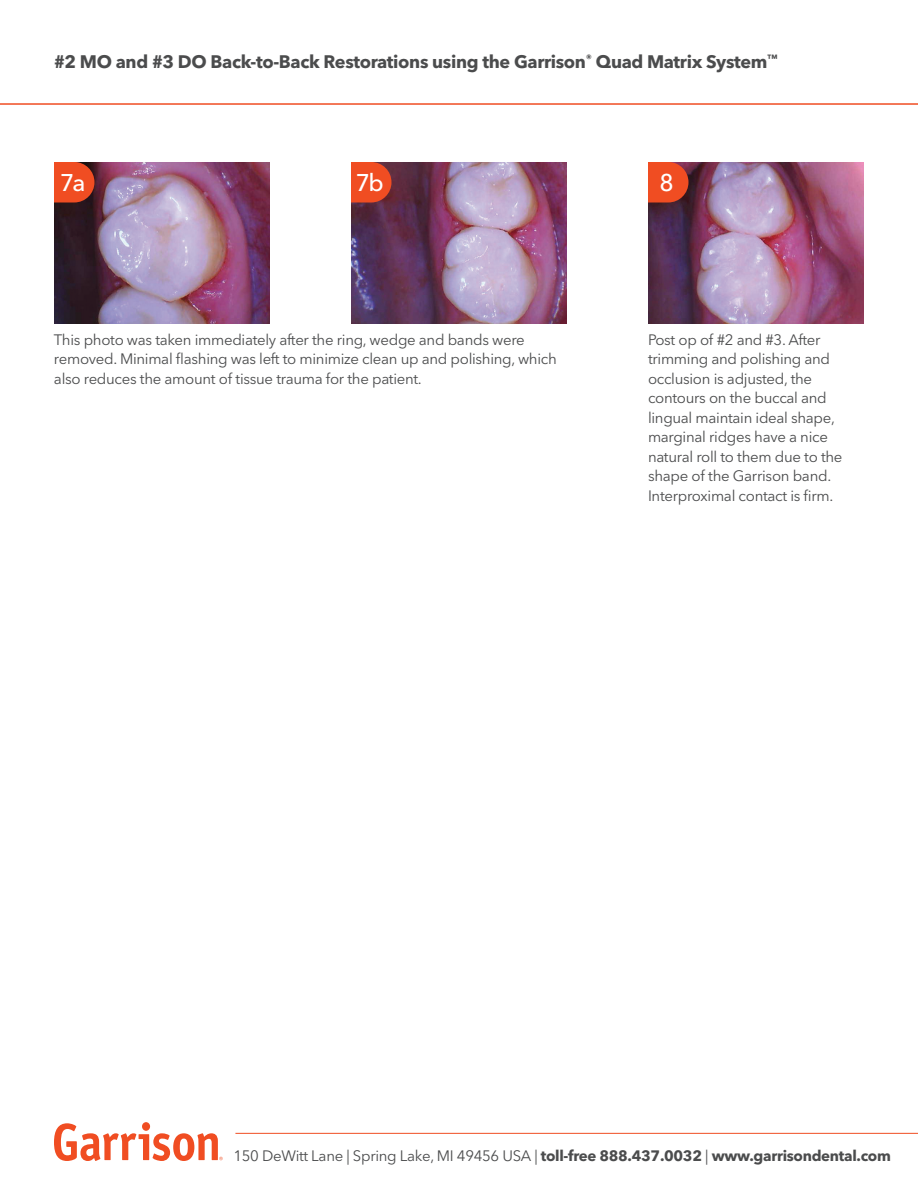
<style>
.page{position:relative;width:918px;height:1188px;background:#fff}
.page>*{position:absolute;margin:0;border:0;box-sizing:border-box;transform-origin:0 0}
.t1{font:500 24px "Avenir Next World";color:#fff}
.t2{font:700 18px "Avenir Next World";letter-spacing:-.02em;color:#4b4c4d}
.t3{font:15px/19.5px "Avenir Next World";letter-spacing:-.02em;color:#4b4c4d}
.t4{font:700 15px "Avenir Next World";letter-spacing:-.02em;color:#4b4c4d}
.s1{font-weight:400}
</style>
<div class="page">
<img style="left:54px;top:162px;width:216px;height:162px">
<img style="left:351px;top:162px;width:216px;height:162px">
<img style="left:648px;top:162px;width:216px;height:162px">
<hr style="left:235px;top:1133px;width:683px;height:1px;background:#f04d22">
<svg style="left:54px;top:1122px;width:169px;height:39px"></svg>
<svg style="left:54px;top:162px;width:40px;height:40px;background:#dd4721"></svg>
<svg style="left:351px;top:162px;width:41px;height:40px;background:#df4924"></svg>
<svg style="left:648px;top:162px;width:40px;height:40px;background:#e24924"></svg>
<hr style="left:0;top:103px;width:918px;height:2px;background:#f04d22">
<p class="t2" style="left:54px;top:51px;width:725px">#2 MO and #3 DO Back-to-Back Restorations using the Garrison<sup>®</sup> Quad Matrix System<sup>™</sup></p>
<h1 class="t1" style="left:60px;top:169px;width:27px">7a</h1>
<h1 class="t1" style="left:356px;top:169px;width:29px">7b</h1>
<p class="t3" style="left:54px;top:330px;width:504px">This photo was taken immediately after the ring, wedge and bands were removed. Minimal flashing was left to minimize clean up and polishing, which also reduces the amount of tissue trauma for the patient.</p>
<h1 class="t1" style="left:660px;top:169px;width:16px">8</h1>
<p class="t3" style="left:648px;top:330px;width:196px">Post op of #2 and #3. After trimming and polishing and occlusion is adjusted, the contours on the buccal and lingual maintain ideal shape, marginal ridges have a nice natural roll to them due to the shape of the Garrison band.<br>Interproximal contact is firm.</p>
<p class="t4" style="left:233px;top:1147px;width:659px"><span class="s1">150 DeWitt Lane | Spring Lake, MI 49456 USA |</span> toll-free 888.437.0032 <span class="s1">|</span> www.garrisondental.com</p>
</div>
